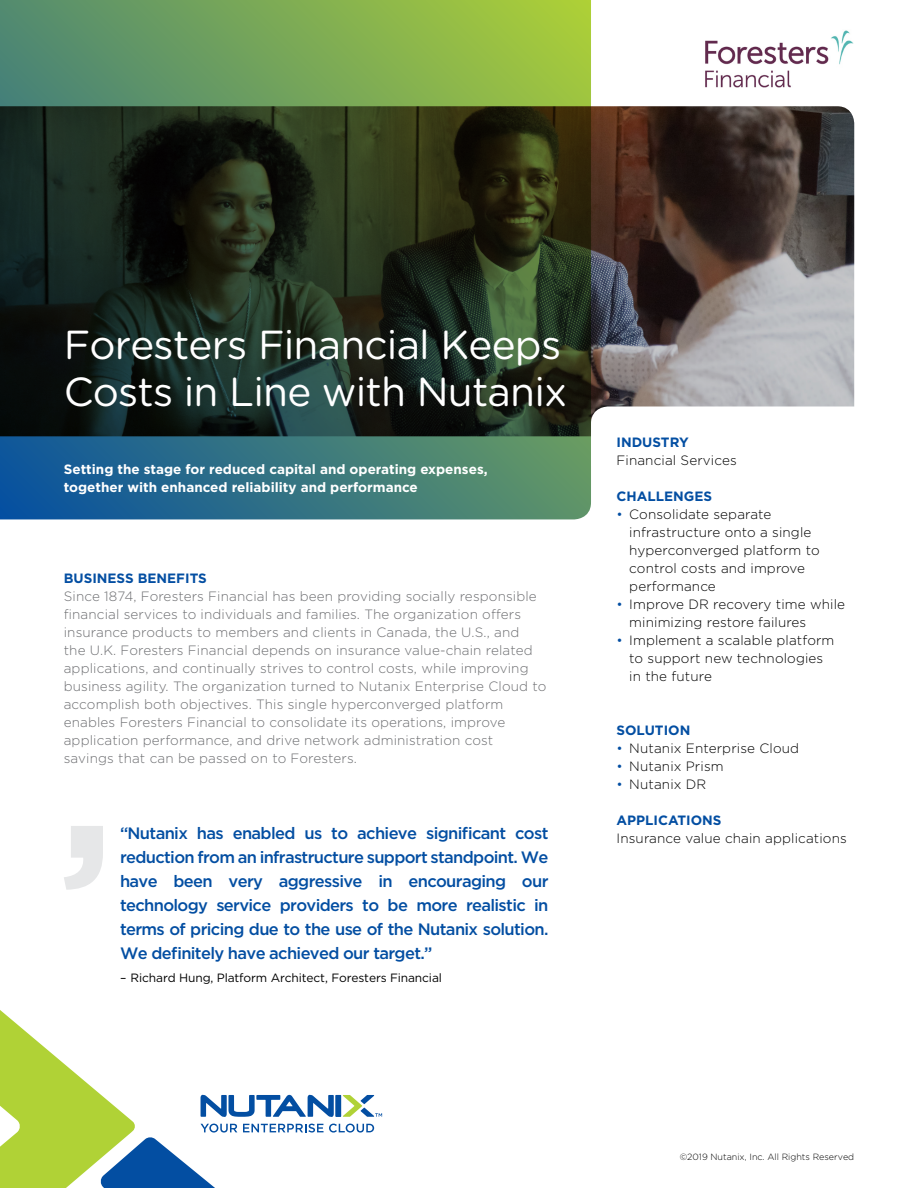
<style>
.page{position:relative;width:918px;height:1188px;background:#fff}
.page>*{position:absolute;margin:0;border:0;box-sizing:border-box;transform-origin:0 0}
.t1{font:40.5px/48px "Gotham Rounded";letter-spacing:-.02em;color:#fff}
.t2{font:500 16.5px/24px "Gotham";letter-spacing:-.04em;color:#034ea2;text-align:justify}
.t3{font:300 13.5px/18px "Gotham";letter-spacing:.01em;color:#6d6e71}
.t4{font:300 13.5px/18px "Gotham";letter-spacing:.01em;color:#000}
.t5{font:700 13.5px/18px "Gotham";color:#fff}
.t6{font:700 13.5px "Gotham";color:#034ea2}
.t7{font:12px "Gotham";letter-spacing:-.01em;color:#000}
.t8{font:300 9px "Gotham";color:#000}
.s1{color:#034ea2}
</style>
<div class="page">
<svg style="left:591px;top:106px;width:263px;height:301px;background:#655c5a"></svg>
<svg style="left:0;top:0;width:591px;height:519px;background:#344f38"></svg>
<svg style="left:0;top:1010px;width:382px;height:178px"></svg>
<svg style="left:64px;top:826px;width:39px;height:64px"></svg>
<img style="left:705px;top:30px;width:149px;height:58px">
<h1 class="t1" style="left:64px;top:318px;width:505px">Foresters Financial Keeps<br>Costs in Line with Nutanix</h1>
<p class="t6" style="left:617px;top:433px;width:74px">INDUSTRY</p>
<p class="t4" style="left:617px;top:451px;width:122px">Financial Services</p>
<p class="t6" style="left:617px;top:487px;width:97px">CHALLENGES</p>
<p class="t4" style="left:629px;top:505px;width:192px;text-indent:-13px"><span class="s1">•</span> Consolidate separate infrastructure onto a single hyperconverged platform to control costs and improve performance</p>
<p class="t4" style="left:629px;top:595px;width:217px;text-indent:-13px"><span class="s1">•</span> Improve DR recovery time while minimizing restore failures</p>
<p class="t4" style="left:629px;top:631px;width:207px;text-indent:-13px"><span class="s1">•</span> Implement a scalable platform to support new technologies in the future</p>
<p class="t5" style="left:64px;top:460px;width:425px">Setting the stage for reduced capital and operating expenses, together with enhanced reliability and performance</p>
<p class="t6" style="left:64px;top:569px;width:145px">BUSINESS BENEFITS</p>
<p class="t3" style="left:64px;top:586px;width:484px">Since 1874, Foresters Financial has been providing socially responsible financial services to individuals and families. The organization offers insurance products to members and clients in Canada, the U.S., and<br>the U.K. Foresters Financial depends on insurance value-chain related applications, and continually strives to control costs, while improving business agility. The organization turned to Nutanix Enterprise Cloud to accomplish both objectives. This single hyperconverged platform enables Foresters Financial to consolidate its operations, improve application performance, and drive network administration cost savings that can be passed on to Foresters.</p>
<p class="t6" style="left:617px;top:721px;width:75px">SOLUTION</p>
<p class="t4" style="left:617px;top:739px;width:184px"><span class="s1">•</span> Nutanix Enterprise Cloud</p>
<p class="t4" style="left:617px;top:757px;width:109px"><span class="s1">•</span> Nutanix Prism</p>
<p class="t4" style="left:617px;top:775px;width:91px"><span class="s1">•</span> Nutanix DR</p>
<p class="t6" style="left:617px;top:811px;width:107px">APPLICATIONS</p>
<p class="t2" style="left:120px;top:821px;width:430px">“Nutanix has enabled us to achieve significant cost</p>
<p class="t4" style="left:617px;top:829px;width:232px">Insurance value chain applications</p>
<p class="t2" style="left:120px;top:845px;width:430px">reduction from an infrastructure support standpoint. We have been very aggressive in encouraging our technology service providers to be more realistic in terms of pricing due to the use of the Nutanix solution.<br>We definitely have achieved our target.”</p>
<p class="t7" style="left:120px;top:970px;width:324px">– Richard Hung, Platform Architect, Foresters Financial</p>
<p class="t8" style="left:680px;top:1151px;width:176px">©2019 Nutanix, Inc. All Rights Reserved</p>
</div>
